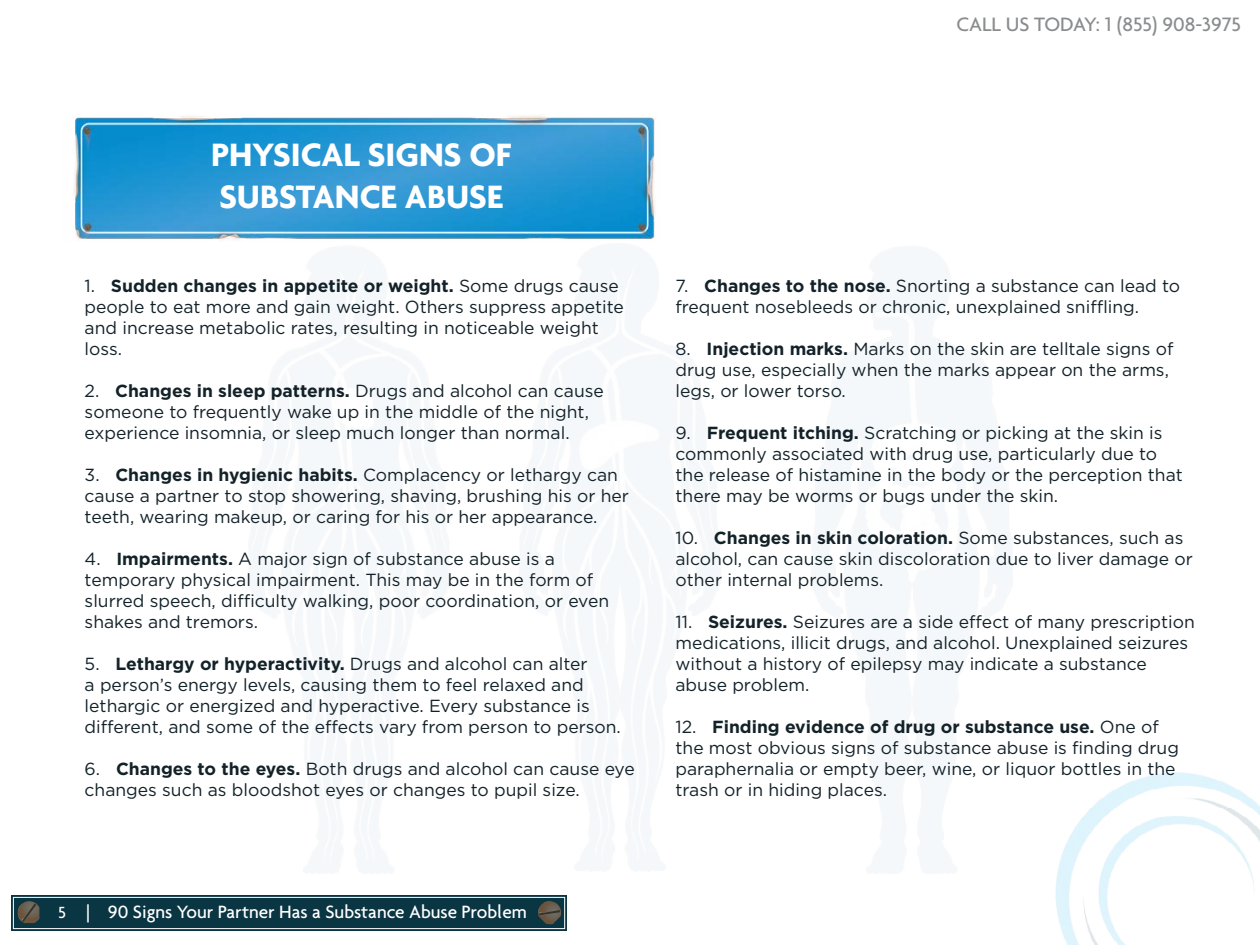
<style>
.page{position:relative;width:1260px;height:945px;background:#fff}
.page>*{position:absolute;margin:0;border:0;box-sizing:border-box;transform-origin:0 0}
.t1{font:700 35px/42px "Agenda";color:#fff}
.t2{font:500 21px "Agenda";color:#8a8c8e}
.t3{font:500 19.25px "Agenda";color:#fff}
.t4{font:17.5px/21px "Gotham";color:#132229}
.t5{font:500 17.5px "Agenda";color:#fff}
.s1{font-weight:700}
</style>
<div class="page">
<img style="left:1056px;top:772px;width:204px;height:173px">
<div style="left:11px;top:895px;width:556px;height:36px;background:#0a3542"></div>
<img style="left:22px;top:901px;width:15px;height:22px">
<svg style="left:18px;top:904px;width:21px;height:18px"></svg>
<img style="left:538px;top:908px;width:23px;height:16px">
<svg style="left:538px;top:901px;width:22px;height:15px"></svg>
<div style="left:13px;top:897px;width:552px;height:32px;border:1px solid #fff"></div>
<img style="left:74px;top:116px;width:581px;height:124px">
<p class="t2" style="left:956px;top:11px;width:286px">CALL US TODAY: 1 (855) 908-3975</p>
<h1 class="t1" style="left:211px;top:133px;width:302px">PHYSICAL SIGNS OF<br>SUBSTANCE ABUSE</h1>
<p class="t4" style="left:85px;top:275px;width:541px">1. <span class="s1">Sudden changes in appetite or weight.</span> Some drugs cause people to eat more and gain weight. Others suppress appetite and increase metabolic rates, resulting in noticeable weight loss.</p>
<p class="t4" style="left:85px;top:380px;width:521px">2. <span class="s1">Changes in sleep patterns.</span> Drugs and alcohol can cause someone to frequently wake up in the middle of the night, experience insomnia, or sleep much longer than normal.</p>
<p class="t4" style="left:85px;top:464px;width:546px">3. <span class="s1">Changes in hygienic habits.</span> Complacency or lethargy can cause a partner to stop showering, shaving, brushing his or her teeth, wearing makeup, or caring for his or her appearance.</p>
<p class="t4" style="left:85px;top:548px;width:526px">4. <span class="s1">Impairments.</span> A major sign of substance abuse is a temporary physical impairment. This may be in the form of slurred speech, difficulty walking, poor coordination, or even shakes and tremors.</p>
<p class="t4" style="left:85px;top:653px;width:538px">5. <span class="s1">Lethargy or hyperactivity.</span> Drugs and alcohol can alter<br>a person’s energy levels, causing them to feel relaxed and lethargic or energized and hyperactive. Every substance is different, and some of the effects vary from person to person.</p>
<p class="t4" style="left:85px;top:758px;width:552px">6. <span class="s1">Changes to the eyes.</span> Both drugs and alcohol can cause eye changes such as bloodshot eyes or changes to pupil size.</p>
<p class="t4" style="left:676px;top:275px;width:506px">7. <span class="s1">Changes to the nose.</span> Snorting a substance can lead to frequent nosebleeds or chronic, unexplained sniffling.</p>
<p class="t4" style="left:676px;top:338px;width:499px">8. <span class="s1">Injection marks.</span> Marks on the skin are telltale signs of drug use, especially when the marks appear on the arms, legs, or lower torso.</p>
<p class="t4" style="left:676px;top:422px;width:509px">9. <span class="s1">Frequent itching.</span> Scratching or picking at the skin is commonly associated with drug use, particularly due to the release of histamine in the body or the perception that there may be worms or bugs under the skin.</p>
<p class="t4" style="left:676px;top:527px;width:519px">10. <span class="s1">Changes in skin coloration.</span> Some substances, such as alcohol, can cause skin discoloration due to liver damage or other internal problems.</p>
<p class="t4" style="left:676px;top:611px;width:521px">11. <span class="s1">Seizures.</span> Seizures are a side effect of many prescription medications, illicit drugs, and alcohol. Unexplained seizures without a history of epilepsy may indicate a substance abuse problem.</p>
<p class="t4" style="left:676px;top:716px;width:505px">12. <span class="s1">Finding evidence of drug or substance use.</span> One of the most obvious signs of substance abuse is finding drug paraphernalia or empty beer, wine, or liquor bottles in the trash or in hiding places.</p>
<p class="t5" style="left:58px;top:902px;width:9px">5</p>
<p class="t3" style="left:86px;top:900px;width:443px">| 90 Signs Your Partner Has a Substance Abuse Problem</p>
</div>
